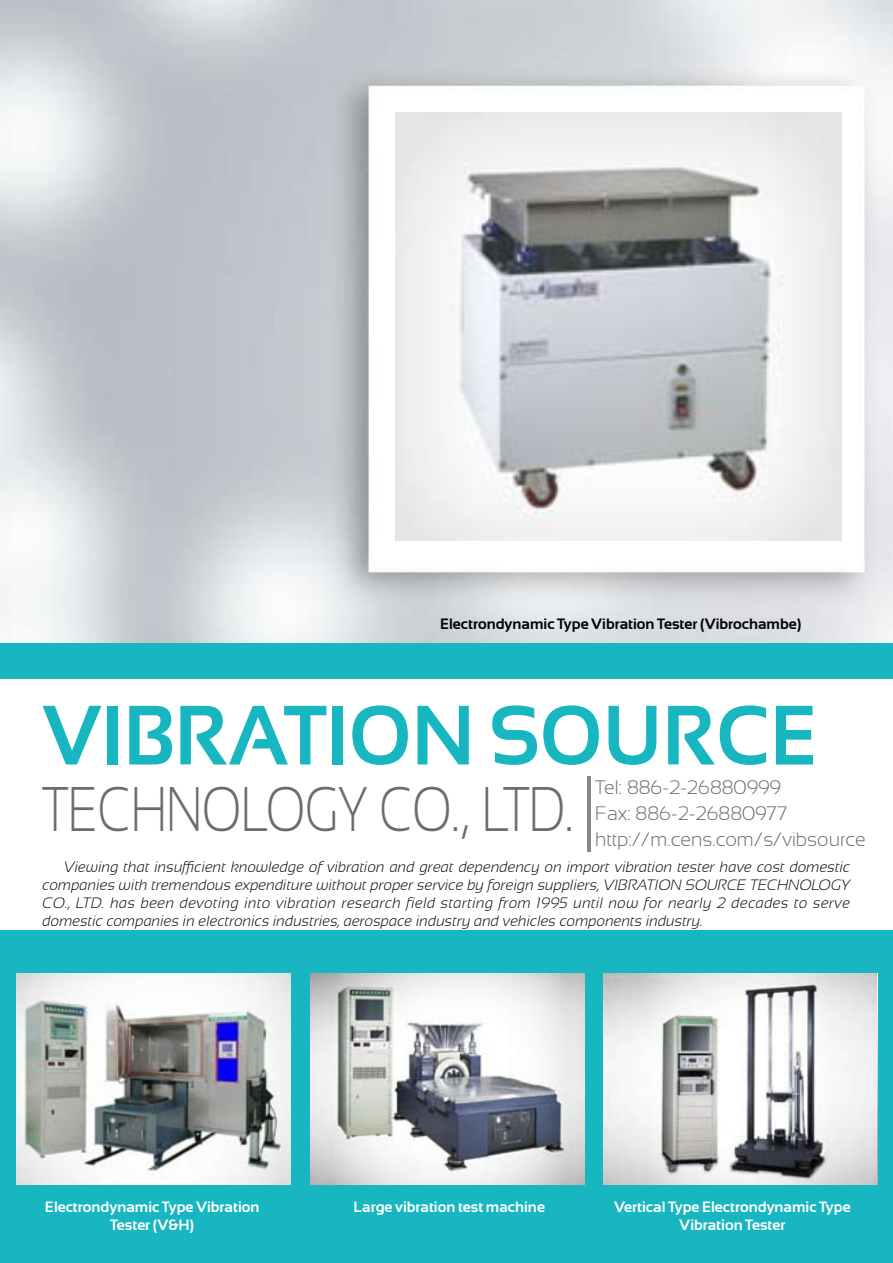
<style>
.page{position:relative;width:893px;height:1263px;background:#fff}
.page>*{position:absolute;margin:0;border:0;box-sizing:border-box;transform-origin:0 0}
.t1{font:700 84px "Sansation";color:#17b6c0;scale:.95 1}
.t2{font:300 63px "Sansation";color:#6d6c6c;scale:.78 1}
.t3{font:300 19.5px/25.5px "Sansation";color:#6d6c6c}
.t4{font:italic 300 15px/18px "Sansation";color:#000;text-align:justify}
.t5{font:700 15px/17.2px "Sansation";color:#fff;text-align:center}
.t6{font:700 15px "Sansation";color:#000}
</style>
<div class="page">
<img style="left:395px;top:113px;width:447px;height:427px">
<div style="left:0;top:643px;width:893px;height:620px;background:#17b6c0"></div>
<div style="left:0;top:679px;width:893px;height:251px;background:#fff"></div>
<img style="left:17px;top:973px;width:274px;height:212px">
<img style="left:310px;top:973px;width:274px;height:212px">
<img style="left:604px;top:973px;width:272px;height:212px">
<hr style="left:587px;top:776px;width:3px;height:76px;background:#86888a">
<p class="t6" style="left:440px;top:616px;width:363px">Electrondynamic Type Vibration Tester (Vibrochambe)</p>
<h1 class="t1" style="left:43px;top:689px;width:818px">VIBRATION SOURCE</h1>
<h2 class="t2" style="left:43px;top:774px;width:682px">TECHNOLOGY CO., LTD.</h2>
<h3 class="t3" style="left:595px;top:775px;width:272px">Tel: 886-2-26880999<br>Fax: 886-2-26880977 http://m.cens.com/s/vibsource</h3>
<p class="t4" style="left:43px;top:858px;width:809px;text-indent:21px">Viewing that insufficient knowledge of vibration and great dependency on import vibration tester have cost domestic companies with tremendous expenditure without proper service by foreign suppliers, VIBRATION SOURCE TECHNOLOGY CO., LTD. has been devoting into vibration research field starting from 1995 until now for nearly 2 decades to serve domestic companies in electronics industries, aerospace industry and vehicles components industry.</p>
<p class="t5" style="left:45px;top:1198px;width:216px">Electrondynamic Type Vibration<br>Tester (V&amp;H)</p>
<p class="t5" style="left:354px;top:1198px;width:193px">Large vibration test machine</p>
<p class="t5" style="left:614px;top:1198px;width:238px">Vertical Type Electrondynamic Type<br>Vibration Tester</p>
</div>
